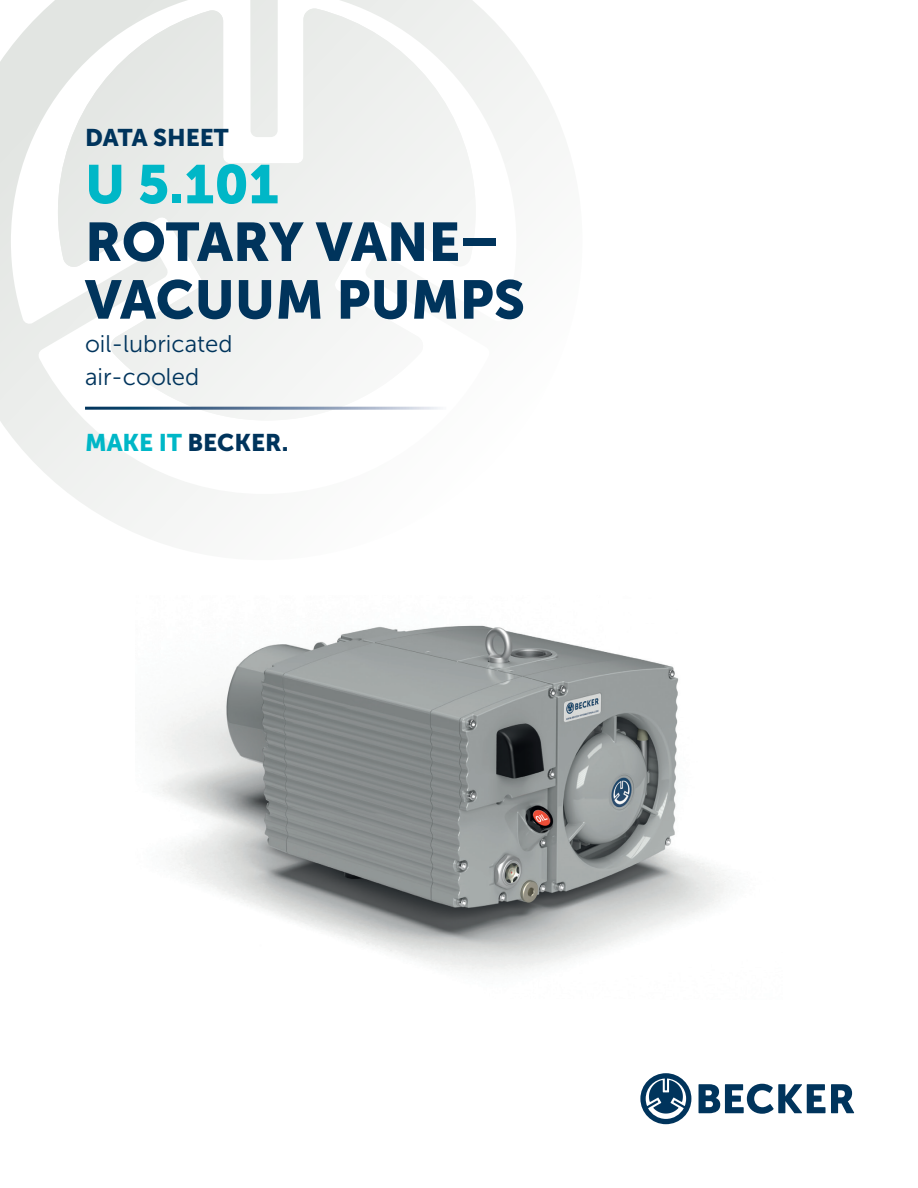
<style>
.page{position:relative;width:918px;height:1188px;background:#fff}
.page>*{position:absolute;margin:0;border:0;box-sizing:border-box;transform-origin:0 0}
.t1{font:54px/57.8px "Museo Sans 900";color:#00345c}
.t2{font:54px "Museo Sans 900";color:#00b7c7}
.t3{font:24px/33px "Museo Sans 300";color:#00345c}
.t4{font:24px "Museo Sans 900";color:#00345c}
.s1{color:#00b7c7}
</style>
<div class="page">
<svg style="left:0;top:0;width:554px;height:539px"></svg>
<svg style="left:699px;top:1084px;width:155px;height:30px"></svg>
<svg style="left:640px;top:1073px;width:51px;height:51px"></svg>
<hr style="left:85px;top:407px;width:361px;height:3px;background:#fff">
<img style="left:156px;top:625px;width:574px;height:348px">
<p class="t4" style="left:85px;top:124px;width:145px">DATA SHEET</p>
<h1 class="t2" style="left:85px;top:154px;width:195px">U 5.101</h1>
<h1 class="t1" style="left:85px;top:213px;width:442px">ROTARY VANE–<br>VACUUM PUMPS</h1>
<p class="t3" style="left:85px;top:327px;width:149px">oil-lubricated air-cooled</p>
<p class="t4" style="left:85px;top:429px;width:205px"><span class="s1">MAKE IT</span> BECKER.</p>
</div>
